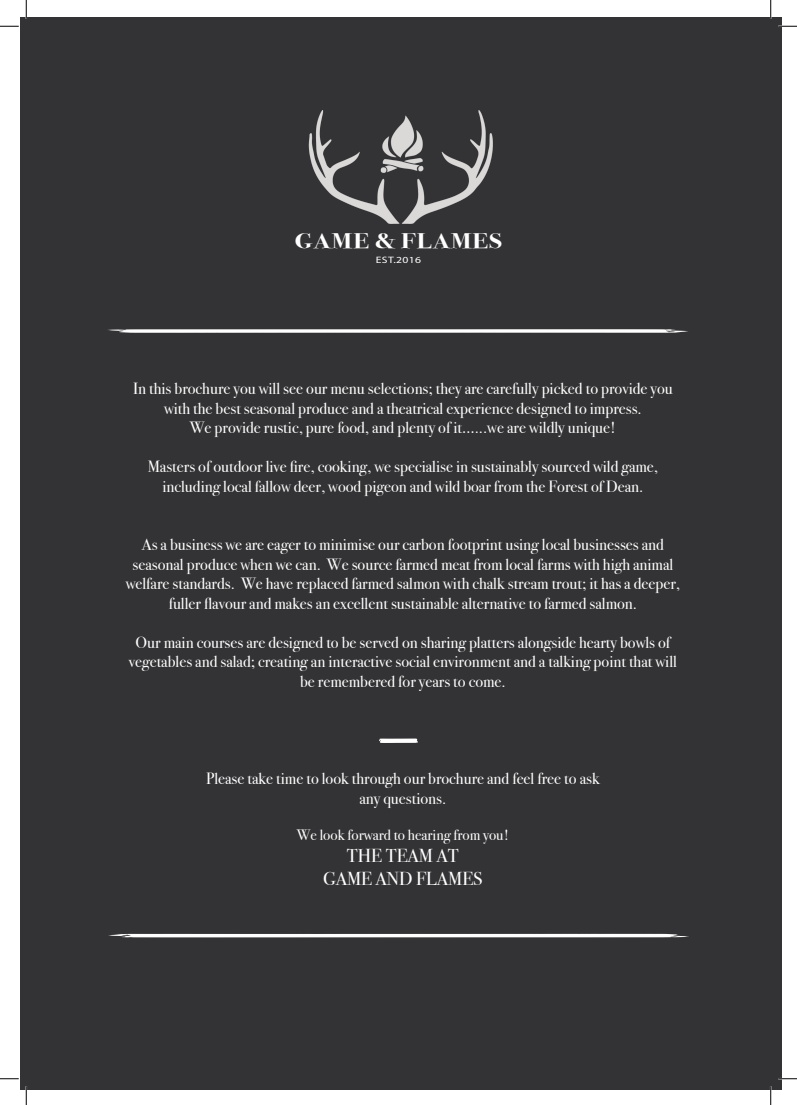
<style>
.page{position:relative;width:797px;height:1105px;background:#fff}
.page>*{position:absolute;margin:0;border:0;box-sizing:border-box;transform-origin:0 0}
.t1{font:700 21.12px "Bodoni Svty Two OSITCTT";letter-spacing:.03em;color:#fff;scale:1.25 1}
.t2{font:18.75px "Bodoni Svty Two ITCTT";color:#fff}
.t3{font:16.25px/19.5px "Bodoni Svty Two ITCTT";color:#fff;text-align:center}
.t4{font:15px "Bodoni Svty Two ITCTT";color:#fff}
.t5{font:9.25px "Myriad Pro";letter-spacing:.03em;color:#fff;scale:1.25 1}
</style>
<div class="page">
<div style="left:20px;top:17px;width:761px;height:1072px;background:#333335"></div>
<img style="left:303px;top:111px;width:190px;height:114px">
<svg style="left:107px;top:329px;width:582px;height:4px"></svg>
<svg style="left:107px;top:934px;width:582px;height:3px"></svg>
<svg style="left:379px;top:738px;width:39px;height:5px"></svg>
<svg style="left:0;top:25px;width:19px;height:2px"></svg>
<svg style="left:778px;top:25px;width:19px;height:2px"></svg>
<svg style="left:0;top:1078px;width:19px;height:1px"></svg>
<svg style="left:778px;top:1078px;width:19px;height:1px"></svg>
<svg style="left:25px;top:0;width:2px;height:19px"></svg>
<svg style="left:25px;top:1086px;width:2px;height:19px"></svg>
<svg style="left:770px;top:0;width:1px;height:19px"></svg>
<svg style="left:770px;top:1086px;width:1px;height:19px"></svg>
<p class="t1" style="left:295px;top:228px;width:167px">GAME &amp; FLAMES</p>
<p class="t5" style="left:376px;top:254px;width:38px">EST.2016</p>
<p class="t3" style="left:133px;top:377px;width:541px">In this brochure you will see our menu selections; they are carefully picked to provide you</p>
<p class="t3" style="left:164px;top:397px;width:479px">with the best seasonal produce and a theatrical experience designed to impress.</p>
<p class="t3" style="left:190px;top:416px;width:428px">We provide rustic, pure food, and plenty of it…...we are wildly unique!</p>
<p class="t3" style="left:148px;top:455px;width:512px">Masters of outdoor live fire, cooking, we specialise in sustainably sourced wild game,</p>
<p class="t3" style="left:162px;top:475px;width:482px">including local fallow deer, wood pigeon and wild boar from the Forest of Dean.</p>
<p class="t3" style="left:142px;top:533px;width:523px">As a business we are eager to minimise our carbon footprint using local businesses and</p>
<p class="t3" style="left:132px;top:553px;width:542px">seasonal produce when we can. We source farmed meat from local farms with high animal</p>
<p class="t3" style="left:126px;top:572px;width:556px">welfare standards. We have replaced farmed salmon with chalk stream trout; it has a deeper, fuller flavour and makes an excellent sustainable alternative to farmed salmon.</p>
<p class="t3" style="left:136px;top:631px;width:536px">Our main courses are designed to be served on sharing platters alongside hearty bowls of</p>
<p class="t3" style="left:129px;top:650px;width:549px">vegetables and salad; creating an interactive social environment and a talking point that will</p>
<p class="t3" style="left:300px;top:670px;width:207px">be remembered for years to come.</p>
<p class="t3" style="left:206px;top:767px;width:395px">Please take time to look through our brochure and feel free to ask</p>
<p class="t3" style="left:359px;top:787px;width:88px">any questions.</p>
<p class="t4" style="left:297px;top:822px;width:214px">We look forward to hearing from you!</p>
<p class="t2" style="left:347px;top:840px;width:113px">THE TEAM AT</p>
<p class="t2" style="left:323px;top:863px;width:161px">GAME AND FLAMES</p>
</div>
